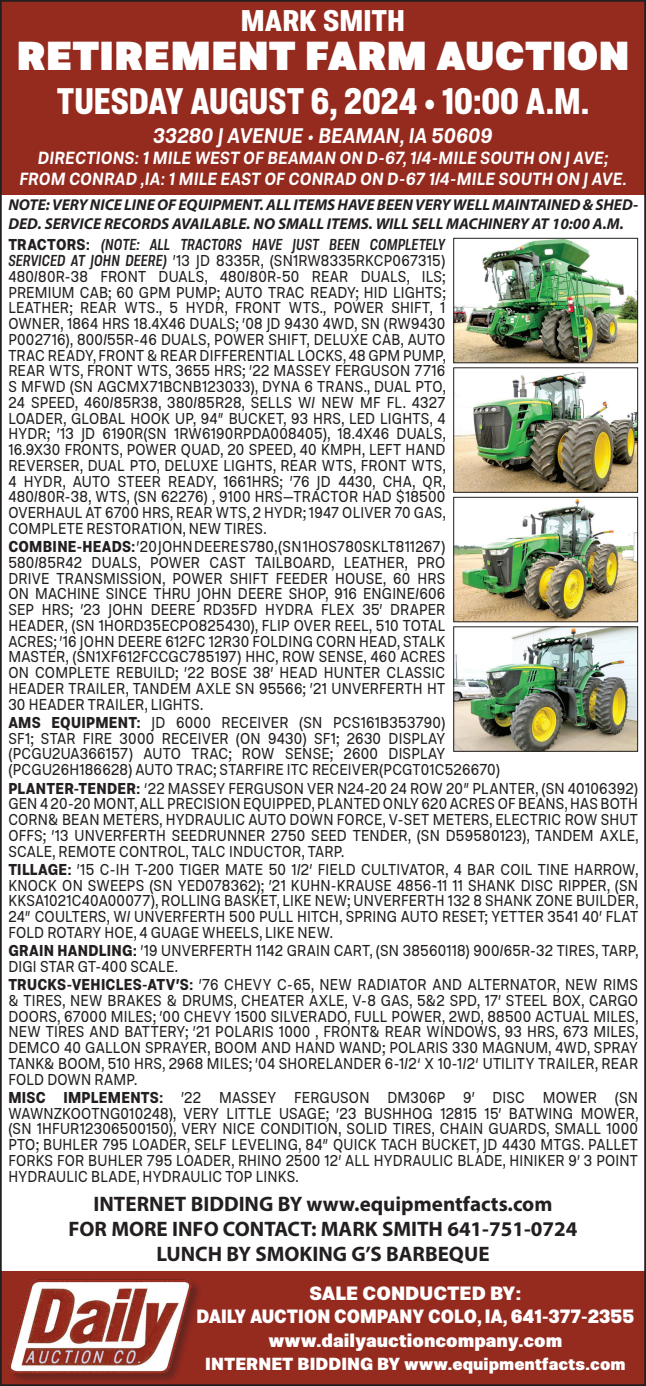
<style>
.page{position:relative;width:646px;height:1386px;background:#fff}
.page>*{position:absolute;margin:0;border:0;box-sizing:border-box;transform-origin:0 0}
.t1{font:800 40.25px "Molde";letter-spacing:.005em;color:#fff}
.t2{font:900 semi-condensed 36.75px "Molde";color:#fff;scale:.9 1}
.t3{font:900 semi-condensed 29.75px "Molde";color:#fff}
.t4{font:700 21px "Myriad Pro";color:#231f20}
.t5{font:italic 600 21px "Molde";letter-spacing:.005em;color:#fff;scale:.9 1}
.t6{font:900 19.25px/23.4px "Molde";color:#fff;text-align:center}
.t7{font:italic 600 17.5px/21px "Molde";letter-spacing:.01em;color:#fff;text-align:center;scale:.9 1}
.t8{font:900 17.5px "Molde";color:#fff}
.t9{font:15.75px/15.8px "Molde";letter-spacing:.015em;color:#231f20;text-align:justify;scale:.89 1}
.t10{font:italic 700 15.75px/18.9px "Myriad Pro";color:#231f20}
.s1{font-weight:700}
.s2{font-weight:600;font-style:italic;font-stretch:semi-condensed}
</style>
<div class="page">
<div style="left:0;top:0;width:646px;height:195px;background:#952a1f"></div>
<div style="left:0;top:1272px;width:646px;height:114px;background:#952a1f"></div>
<div style="left:8px;top:1279px;width:195px;height:105px;background:#231f20;opacity:.4"></div>
<img style="left:8px;top:1279px;width:184px;height:94px">
<img style="left:455px;top:240px;width:181px;height:121px">
<div style="left:453px;top:238px;width:185px;height:125px;border:1px solid #231f20"></div>
<img style="left:455px;top:371px;width:181px;height:120px">
<div style="left:453px;top:367px;width:185px;height:126px;border:1px solid #231f20"></div>
<img style="left:455px;top:499px;width:181px;height:121px">
<div style="left:453px;top:497px;width:185px;height:125px;border:1px solid #231f20"></div>
<img style="left:455px;top:628px;width:181px;height:122px">
<div style="left:453px;top:626px;width:185px;height:126px;border:1px solid #231f20"></div>
<p class="t3" style="left:241px;top:1px;width:166px">MARK SMITH</p>
<p class="t1" style="left:17px;top:28px;width:614px">RETIREMENT FARM AUCTION</p>
<p class="t2" style="left:57px;top:77px;width:593px">TUESDAY AUGUST 6, 2024 • 10:00 A.M.</p>
<p class="t5" style="left:153px;top:122px;width:378px">33280 J AVENUE • BEAMAN, IA 50609</p>
<p class="t7" style="left:19px;top:147px;width:676px">DIRECTIONS: 1 MILE WEST OF BEAMAN ON D-67, 1/4-MILE SOUTH ON J AVE;<br>FROM CONRAD ,IA: 1 MILE EAST OF CONRAD ON D-67 1/4-MILE SOUTH ON J AVE.</p>
<p class="t10" style="left:8px;top:195px;width:631px">NOTE: VERY NICE LINE OF EQUIPMENT. ALL ITEMS HAVE BEEN VERY WELL MAINTAINED &amp; SHED-<br>DED. SERVICE RECORDS AVAILABLE. NO SMALL ITEMS. WILL SELL MACHINERY AT 10:00 A.M.</p>
<p class="t9" style="left:8px;top:236px;width:492px"><span class="s1">TRACTORS:</span> <span class="s2">(NOTE: ALL TRACTORS HAVE JUST BEEN COMPLETELY SERVICED AT JOHN DEERE)</span> ’13 JD 8335R, (SN1RW8335RKCP067315)<br>480/80R-38 FRONT DUALS, 480/80R-50 REAR DUALS, ILS; PREMIUM CAB; 60 GPM PUMP; AUTO TRAC READY; HID LIGHTS; LEATHER; REAR WTS., 5 HYDR, FRONT WTS., POWER SHIFT, 1<br>OWNER, 1864 HRS 18.4X46 DUALS; ’08 JD 9430 4WD, SN (RW9430<br>P002716), 800/55R-46 DUALS, POWER SHIFT, DELUXE CAB, AUTO TRAC READY, FRONT &amp; REAR DIFFERENTIAL LOCKS, 48 GPM PUMP, REAR WTS, FRONT WTS, 3655 HRS; ’22 MASSEY FERGUSON 7716<br>S MFWD (SN AGCMX71BCNB123033), DYNA 6 TRANS., DUAL PTO, 24 SPEED, 460/85R38, 380/85R28, SELLS W/ NEW MF FL. 4327<br>LOADER, GLOBAL HOOK UP, 94” BUCKET, 93 HRS, LED LIGHTS, 4<br>HYDR; ’13 JD 6190R(SN 1RW6190RPDA008405), 18.4X46 DUALS, 16.9X30 FRONTS, POWER QUAD, 20 SPEED, 40 KMPH, LEFT HAND REVERSER, DUAL PTO, DELUXE LIGHTS, REAR WTS, FRONT WTS, 4 HYDR, AUTO STEER READY, 1661HRS; ’76 JD 4430, CHA, QR, 480/80R-38, WTS, (SN 62276) , 9100 HRS—TRACTOR HAD $18500<br>OVERHAUL AT 6700 HRS, REAR WTS, 2 HYDR; 1947 OLIVER 70 GAS, COMPLETE RESTORATION, NEW TIRES.</p>
<p class="t9" style="left:8px;top:538px;width:492px"><span class="s1">COMBINE-HEADS:</span> ’20 JOHN DEERE S780, (SN 1HOS780SKLT811267)<br>580/85R42 DUALS, POWER CAST TAILBOARD, LEATHER, PRO DRIVE TRANSMISSION, POWER SHIFT FEEDER HOUSE, 60 HRS ON MACHINE SINCE THRU JOHN DEERE SHOP, 916 ENGINE/606<br>SEP HRS; ’23 JOHN DEERE RD35FD HYDRA FLEX 35’ DRAPER HEADER, (SN 1HORD35ECPO825430), FLIP OVER REEL, 510 TOTAL ACRES; ’16 JOHN DEERE 612FC 12R30 FOLDING CORN HEAD, STALK MASTER, (SN1XF612FCCGC785197) HHC, ROW SENSE, 460 ACRES ON COMPLETE REBUILD; ’22 BOSE 38’ HEAD HUNTER CLASSIC HEADER TRAILER, TANDEM AXLE SN 95566; ’21 UNVERFERTH HT 30 HEADER TRAILER, LIGHTS.</p>
<p class="t9" style="left:8px;top:714px;width:554px;text-align:left"><span class="s1">AMS EQUIPMENT:</span> JD 6000 RECEIVER (SN PCS161B353790)<br>SF1; STAR FIRE 3000 RECEIVER (ON 9430) SF1; 2630 DISPLAY (PCGU2UA366157) AUTO TRAC; ROW SENSE; 2600 DISPLAY (PCGU26H186628) AUTO TRAC; STARFIRE ITC RECEIVER(PCGT01C526670)</p>
<p class="t9" style="left:8px;top:779px;width:709px"><span class="s1">PLANTER-TENDER:</span> ‘22 MASSEY FERGUSON VER N24-20 24 ROW 20” PLANTER, (SN 40106392)<br>GEN 4 20-20 MONT, ALL PRECISION EQUIPPED, PLANTED ONLY 620 ACRES OF BEANS, HAS BOTH CORN&amp; BEAN METERS, HYDRAULIC AUTO DOWN FORCE, V-SET METERS, ELECTRIC ROW SHUT OFFS; ’13 UNVERFERTH SEEDRUNNER 2750 SEED TENDER, (SN D59580123), TANDEM AXLE, SCALE, REMOTE CONTROL, TALC INDUCTOR, TARP.</p>
<p class="t9" style="left:8px;top:861px;width:709px"><span class="s1">TILLAGE:</span> ’15 C-IH T-200 TIGER MATE 50 1/2’ FIELD CULTIVATOR, 4 BAR COIL TINE HARROW, KNOCK ON SWEEPS (SN YED078362); ’21 KUHN-KRAUSE 4856-11 11 SHANK DISC RIPPER, (SN KKSA1021C40A00077), ROLLING BASKET, LIKE NEW; UNVERFERTH 132 8 SHANK ZONE BUILDER, 24” COULTERS, W/ UNVERFERTH 500 PULL HITCH, SPRING AUTO RESET; YETTER 3541 40’ FLAT FOLD ROTARY HOE, 4 GUAGE WHEELS, LIKE NEW.</p>
<p class="t9" style="left:8px;top:942px;width:709px"><span class="s1">GRAIN HANDLING:</span> ’19 UNVERFERTH 1142 GRAIN CART, (SN 38560118) 900/65R-32 TIRES, TARP,<br>DIGI STAR GT-400 SCALE.</p>
<p class="t9" style="left:8px;top:976px;width:709px"><span class="s1">TRUCKS-VEHICLES-ATV’S:</span> ’76 CHEVY C-65, NEW RADIATOR AND ALTERNATOR, NEW RIMS &amp; TIRES, NEW BRAKES &amp; DRUMS, CHEATER AXLE, V-8 GAS, 5&amp;2 SPD, 17’ STEEL BOX, CARGO DOORS, 67000 MILES; ’00 CHEVY 1500 SILVERADO, FULL POWER, 2WD, 88500 ACTUAL MILES, NEW TIRES AND BATTERY; ’21 POLARIS 1000 , FRONT&amp; REAR WINDOWS, 93 HRS, 673 MILES, DEMCO 40 GALLON SPRAYER, BOOM AND HAND WAND; POLARIS 330 MAGNUM, 4WD, SPRAY TANK&amp; BOOM, 510 HRS, 2968 MILES; ’04 SHORELANDER 6-1/2‘ X 10-1/2‘ UTILITY TRAILER, REAR FOLD DOWN RAMP.</p>
<p class="t9" style="left:8px;top:1089px;width:709px"><span class="s1">MISC IMPLEMENTS:</span> ’22 MASSEY FERGUSON DM306P 9’ DISC MOWER (SN WAWNZKOOTNG010248), VERY LITTLE USAGE; ’23 BUSHHOG 12815 15’ BATWING MOWER, (SN 1HFUR12306500150), VERY NICE CONDITION, SOLID TIRES, CHAIN GUARDS, SMALL 1000<br>PTO; BUHLER 795 LOADER, SELF LEVELING, 84” QUICK TACH BUCKET, JD 4430 MTGS. PALLET FORKS FOR BUHLER 795 LOADER, RHINO 2500 12’ ALL HYDRAULIC BLADE, HINIKER 9’ 3 POINT HYDRAULIC BLADE, HYDRAULIC TOP LINKS.</p>
<p class="t4" style="left:93px;top:1190px;width:460px">INTERNET BIDDING BY www.equipmentfacts.com</p>
<p class="t4" style="left:69px;top:1215px;width:510px">FOR MORE INFO CONTACT: MARK SMITH 641-751-0724</p>
<p class="t4" style="left:156px;top:1241px;width:335px">LUNCH BY SMOKING G’S BARBEQUE</p>
<p class="t6" style="left:197px;top:1280px;width:439px">SALE CONDUCTED BY:<br>DAILY AUCTION COMPANY COLO, IA, 641-377-2355</p>
<p class="t6" style="left:268px;top:1327px;width:295px">www.dailyauctioncompany.com</p>
<p class="t8" style="left:205px;top:1352px;width:422px">INTERNET BIDDING BY www.equipmentfacts.com</p>
</div>
